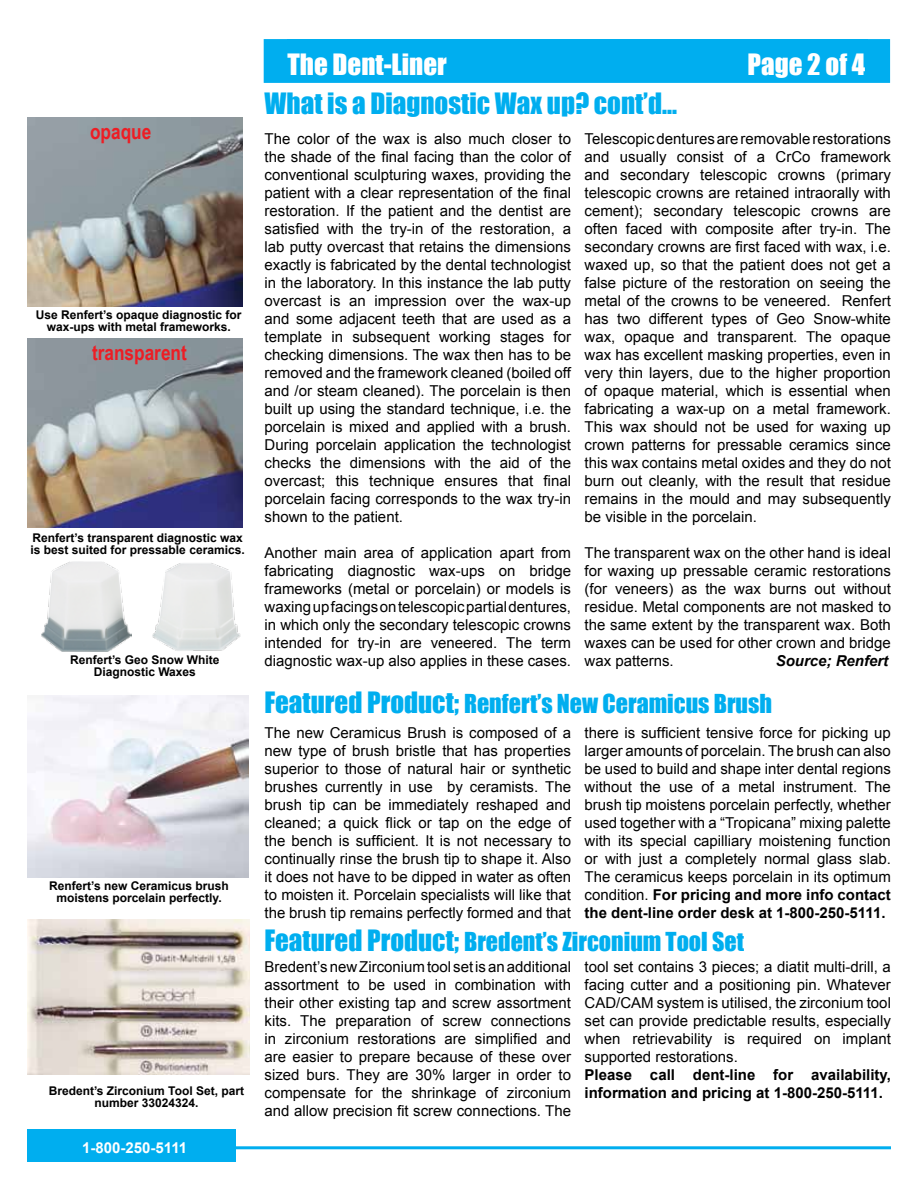
<style>
.page{position:relative;width:918px;height:1188px;background:#fff}
.page>*{position:absolute;margin:0;border:0;box-sizing:border-box;transform-origin:0 0}
.t1{font:27px "Impact";color:#00aeef}
.t2{font:27px "Impact";color:#fff}
.t3{font:24px "Impact";color:#00aeef}
.t4{font:700 21px "Arial Narrow";color:#ed1d24}
.t5{font:15px/18px "Arial";color:#000;text-align:justify}
.t6{font:700 15px/18px "Arial";color:#000}
.t7{font:700 15px "Arial";color:#fff}
.t8{font:italic 700 15px "Arial";color:#000}
.t9{font:700 12px/12px "Arial";color:#000;text-align:center}
.s1{font-size:27px}
.s2{font-weight:700}
</style>
<div class="page">
<hr style="left:222px;top:1146px;width:669px;height:3px;background:#00aeef">
<div style="left:264px;top:39px;width:626px;height:44px;background:#00aeef;border:2px solid #00aeef"></div>
<div style="left:287px;top:39px;width:581px;height:43px;background:#00aeef"></div>
<div style="left:27px;top:1130px;width:208px;height:32px;background:#00aeef"></div>
<img style="left:27px;top:118px;width:216px;height:188px">
<img style="left:27px;top:339px;width:216px;height:189px">
<img style="left:41px;top:562px;width:91px;height:89px">
<img style="left:152px;top:563px;width:89px;height:88px">
<img style="left:27px;top:696px;width:221px;height:182px">
<img style="left:27px;top:919px;width:223px;height:156px">
<h3 class="t4" style="left:90px;top:116px;width:63px">opaque</h3>
<p class="t9" style="left:36px;top:310px;width:207px">Use Renfert’s opaque diagnostic for wax-ups with metal frameworks.</p>
<h3 class="t4" style="left:92px;top:337px;width:96px">transparent</h3>
<p class="t9" style="left:31px;top:532px;width:216px;text-align:left">Renfert’s transparent diagnostic wax is best suited for pressable ceramics.</p>
<p class="t9" style="left:70px;top:654px;width:151px">Renfert’s Geo Snow White<br>Diagnostic Waxes</p>
<p class="t9" style="left:49px;top:880px;width:181px">Renfert’s new Ceramicus brush moistens porcelain perfectly.</p>
<p class="t9" style="left:49px;top:1085px;width:197px">Bredent’s Zirconium Tool Set, part number 33024324.</p>
<p class="t7" style="left:82px;top:1138px;width:107px">1-800-250-5111</p>
<h1 class="t2" style="left:287px;top:43px;width:161px">The Dent-Liner</h1>
<h1 class="t2" style="left:748px;top:43px;width:119px">Page 2 of 4</h1>
<h1 class="t1" style="left:265px;top:82px;width:414px">What is a Diagnostic Wax up? cont’d...</h1>
<p class="t5" style="left:265px;top:130px;width:308px">The color of the wax is also much closer to the shade of the final facing than the color of conventional sculpturing waxes, providing the patient with a clear representation of the final restoration. If the patient and the dentist are satisfied with the try-in of the restoration, a lab putty overcast that retains the dimensions exactly is fabricated by the dental technologist in the laboratory. In this instance the lab putty overcast is an impression over the wax-up and some adjacent teeth that are used as a template in subsequent working stages for checking dimensions. The wax then has to be removed and the framework cleaned (boiled off and /or steam cleaned). The porcelain is then built up using the standard technique, i.e. the porcelain is mixed and applied with a brush.<br>During porcelain application the technologist checks the dimensions with the aid of the overcast; this technique ensures that final porcelain facing corresponds to the wax try-in shown to the patient.</p>
<p class="t5" style="left:265px;top:544px;width:308px">Another main area of application apart from fabricating diagnostic wax-ups on bridge frameworks (metal or porcelain) or models is waxing up facings on telescopic partial dentures, in which only the secondary telescopic crowns intended for try-in are veneered. The term diagnostic wax-up also applies in these cases.</p>
<p class="t5" style="left:585px;top:130px;width:308px">Telescopic dentures are removable restorations and usually consist of a CrCo framework and secondary telescopic crowns (primary telescopic crowns are retained intraorally with cement); secondary telescopic crowns are often faced with composite after try-in. The secondary crowns are first faced with wax, i.e. waxed up, so that the patient does not get a false picture of the restoration on seeing the metal of the crowns to be veneered. Renfert has two different types of Geo Snow-white wax, opaque and transparent. The opaque wax has excellent masking properties, even in very thin layers, due to the higher proportion of opaque material, which is essential when fabricating a wax-up on a metal framework.<br>This wax should not be used for waxing up crown patterns for pressable ceramics since this wax contains metal oxides and they do not burn out cleanly, with the result that residue remains in the mould and may subsequently be visible in the porcelain.</p>
<p class="t5" style="left:585px;top:544px;width:308px">The transparent wax on the other hand is ideal for waxing up pressable ceramic restorations (for veneers) as the wax burns out without residue. Metal components are not masked to the same extent by the transparent wax. Both waxes can be used for other crown and bridge wax patterns.</p>
<p class="t8" style="left:776px;top:651px;width:114px">Source; Renfert</p>
<h2 class="t3" style="left:264px;top:685px;width:509px"><span class="s1">Featured Product;</span> Renfert’s New Ceramicus Brush</h2>
<p class="t5" style="left:265px;top:724px;width:308px">The new Ceramicus Brush is composed of a new type of brush bristle that has properties superior to those of natural hair or synthetic brushes currently in use by ceramists. The brush tip can be immediately reshaped and cleaned; a quick flick or tap on the edge of the bench is sufficient. It is not necessary to continually rinse the brush tip to shape it. Also it does not have to be dipped in water as often to moisten it. Porcelain specialists will like that the brush tip remains perfectly formed and that</p>
<p class="t5" style="left:585px;top:724px;width:308px">there is sufficient tensive force for picking up larger amounts of porcelain. The brush can also be used to build and shape inter dental regions without the use of a metal instrument. The brush tip moistens porcelain perfectly, whether used together with a “Tropicana” mixing palette with its special capilliary moistening function or with just a completely normal glass slab.<br>The ceramicus keeps porcelain in its optimum condition. <span class="s2">For pricing and more info contact the dent-line order desk at 1-800-250-5111.</span></p>
<h2 class="t3" style="left:264px;top:923px;width:481px"><span class="s1">Featured Product;</span> Bredent’s Zirconium Tool Set</h2>
<p class="t5" style="left:265px;top:958px;width:308px">Bredent’s new Zirconium tool set is an additional assortment to be used in combination with their other existing tap and screw assortment kits. The preparation of screw connections in zirconium restorations are simplified and are easier to prepare because of these over sized burs. They are 30% larger in order to compensate for the shrinkage of zirconium and allow precision fit screw connections. The</p>
<p class="t5" style="left:585px;top:958px;width:308px">tool set contains 3 pieces; a diatit multi-drill, a facing cutter and a positioning pin. Whatever CAD/CAM system is utilised, the zirconium tool set can provide predictable results, especially when retrievability is required on implant supported restorations.</p>
<p class="t6" style="left:585px;top:1066px;width:308px">Please call dent-line for availability, information and pricing at 1-800-250-5111.</p>
</div>
